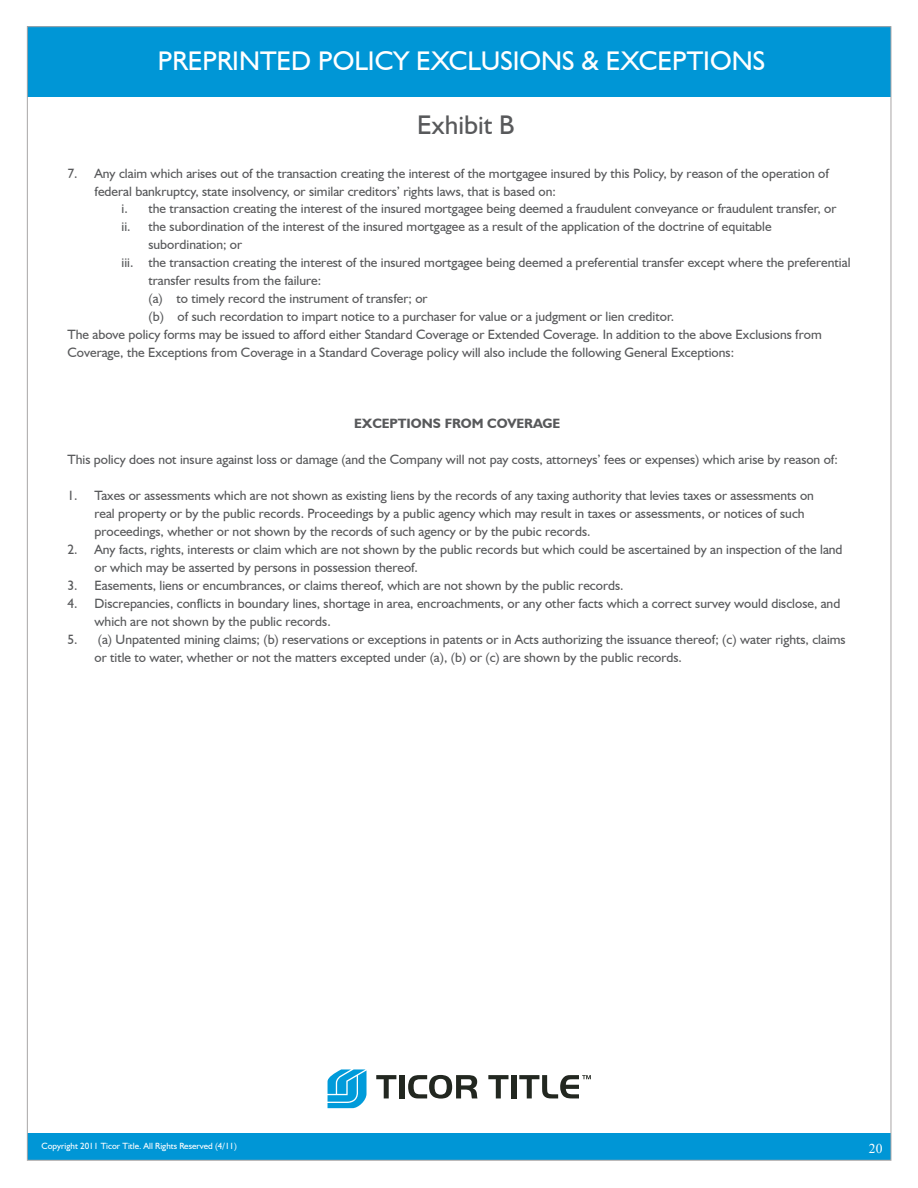
<style>
.page{position:relative;width:918px;height:1188px;background:#fff}
.page>*{position:absolute;margin:0;border:0;box-sizing:border-box;transform-origin:0 0}
.t1{font:27px "Humanist 521 BT";color:#fff}
.t2{font:27px "Humanist 521 BT";color:#58595b}
.t3{font:13.5px/18px "Humanist 521 BT";color:#58595b}
.t4{font:700 13.5px "Humanist 521 BT";color:#58595b}
.t5{font:13.5px "Times New Roman";color:#fff}
.t6{font:9px "Humanist 521 BT";color:#fff}
</style>
<div class="page">
<div style="left:27px;top:27px;width:864px;height:70px;background:#0096d6"></div>
<div style="left:27px;top:1133px;width:864px;height:27px;background:#0096d6"></div>
<svg style="left:328px;top:1069px;width:39px;height:39px"></svg>
<svg style="left:376px;top:1075px;width:20px;height:23px"></svg>
<div style="left:399px;top:1075px;width:5px;height:23px;background:#222720"></div>
<svg style="left:408px;top:1075px;width:70px;height:24px"></svg>
<svg style="left:488px;top:1075px;width:21px;height:23px"></svg>
<div style="left:511px;top:1075px;width:5px;height:23px;background:#222720"></div>
<svg style="left:519px;top:1075px;width:72px;height:23px"></svg>
<h1 class="t1" style="left:158px;top:44px;width:31px">Preprinted</h1>
<h1 class="t1" style="left:318px;top:44px;width:31px">Policy</h1>
<h1 class="t1" style="left:416px;top:44px;width:100px">Exclusions</h1>
<h1 class="t1" style="left:581px;top:44px;width:74px">&amp; Exceptions</h1>
<h1 class="t2" style="left:417px;top:108px;width:99px">Exhibit B</h1>
<p class="t3" style="left:94px;top:164px;width:736px;text-indent:-27px">7. Any claim which arises out of the transaction creating the interest of the mortgagee insured by this Policy, by reason of the operation of federal bankruptcy, state insolvency, or similar creditors’ rights laws, that is based on:</p>
<p class="t3" style="left:122px;top:200px;width:716px">i. the transaction creating the interest of the insured mortgagee being deemed a fraudulent conveyance or fraudulent transfer, or</p>
<p class="t3" style="left:122px;top:218px;width:652px">ii. the subordination of the interest of the insured mortgagee as a result of the application of the doctrine of equitable</p>
<p class="t3" style="left:148px;top:236px;width:95px">subordination; or</p>
<p class="t3" style="left:122px;top:254px;width:731px">iii. the transaction creating the interest of the insured mortgagee being deemed a preferential transfer except where the preferential</p>
<p class="t3" style="left:148px;top:272px;width:174px">transfer results from the failure:</p>
<p class="t3" style="left:148px;top:290px;width:281px">(a) to timely record the instrument of transfer; or</p>
<p class="t3" style="left:148px;top:308px;width:527px">(b) of such recordation to impart notice to a purchaser for value or a judgment or lien creditor.</p>
<p class="t3" style="left:68px;top:326px;width:756px">The above policy forms may be issued to afford either Standard Coverage or Extended Coverage. In addition to the above Exclusions from</p>
<p class="t3" style="left:68px;top:344px;width:668px">Coverage, the Exceptions from Coverage in a Standard Coverage policy will also include the following General Exceptions:</p>
<p class="t4" style="left:354px;top:415px;width:208px">EXCEPTIONS FROM COVERAGE</p>
<p class="t3" style="left:67px;top:451px;width:772px">This policy does not insure against loss or damage (and the Company will not pay costs, attorneys’ fees or expenses) which arise by reason of:</p>
<p class="t3" style="left:94px;top:487px;width:721px;text-indent:-27px">1. Taxes or assessments which are not shown as existing liens by the records of any taxing authority that levies taxes or assessments on real property or by the public records. Proceedings by a public agency which may result in taxes or assessments, or notices of such proceedings, whether or not shown by the records of such agency or by the pubic records.</p>
<p class="t3" style="left:94px;top:541px;width:750px;text-indent:-27px">2. Any facts, rights, interests or claim which are not shown by the public records but which could be ascertained by an inspection of the land or which may be asserted by persons in possession thereof.</p>
<p class="t3" style="left:67px;top:577px;width:558px">3. Easements, liens or encumbrances, or claims thereof, which are not shown by the public records.</p>
<p class="t3" style="left:94px;top:595px;width:747px;text-indent:-27px">4. Discrepancies, conflicts in boundary lines, shortage in area, encroachments, or any other facts which a correct survey would disclose, and which are not shown by the public records.</p>
<p class="t3" style="left:94px;top:631px;width:753px;text-indent:-27px">5. (a) Unpatented mining claims; (b) reservations or exceptions in patents or in Acts authorizing the issuance thereof; (c) water rights, claims or title to water, whether or not the matters excepted under (a), (b) or (c) are shown by the public records.</p>
<p class="t6" style="left:42px;top:1141px;width:197px">Copyright 2011 Ticor Title. All Rights Reserved (4/11)</p>
<p class="t5" style="left:869px;top:1139px;width:15px">20</p>
</div>
